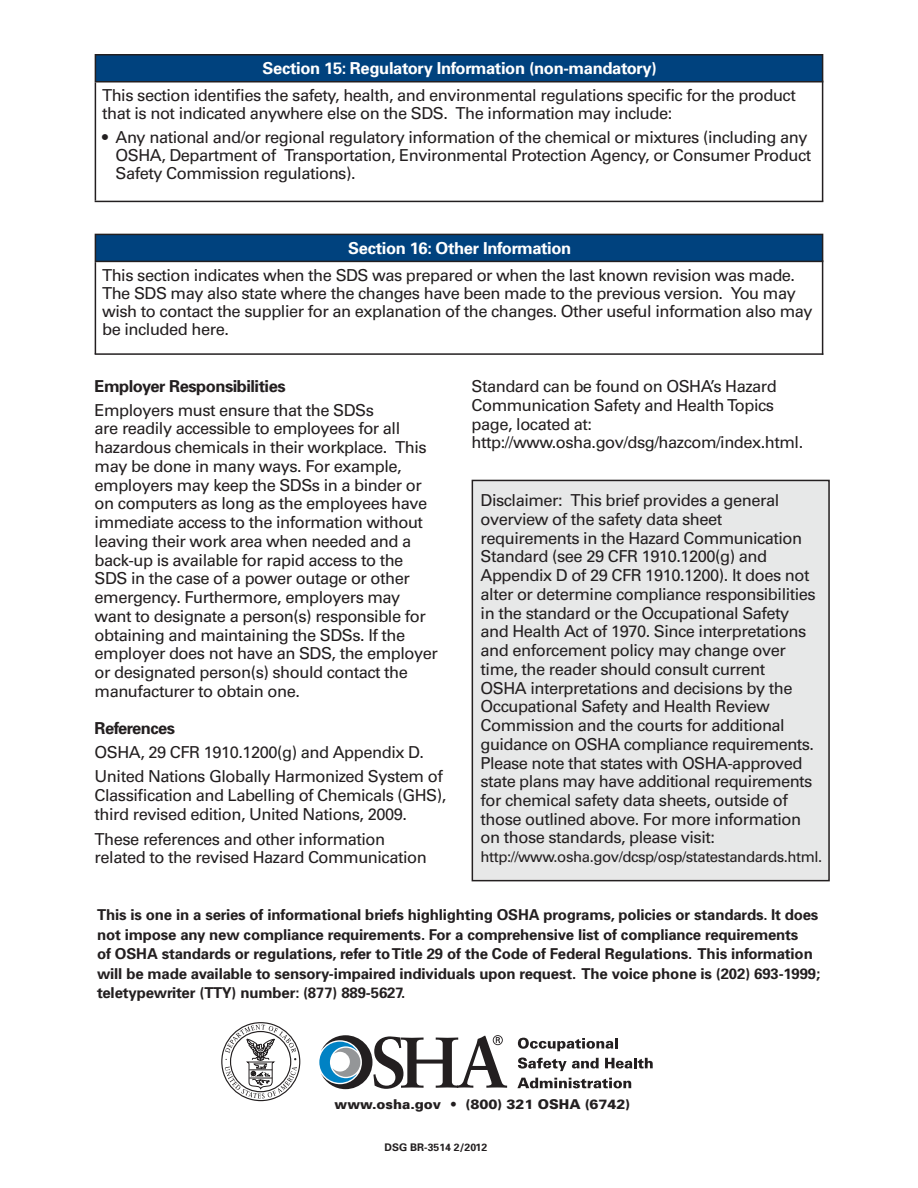
<style>
.page{position:relative;width:918px;height:1188px;background:#fff}
.page>*{position:absolute;margin:0;border:0;box-sizing:border-box;transform-origin:0 0}
.t1{font:16.5px/18.8px "Univers";letter-spacing:-.03em;color:#231f20}
.t2{font:700 16.5px "Univers";letter-spacing:-.02em;color:#fff}
.t3{font:700 16.5px "Univers";letter-spacing:-.03em;color:#231f20}
.t4{font:700 15px/19.5px "Univers";letter-spacing:-.01em;color:#231f20}
.t5{font:15px "Univers";letter-spacing:-.03em;color:#231f20}
.t6{font:900 13.5px "Univers";color:#231f20}
.t7{font:700 10.5px "Univers";color:#231f20}
</style>
<div class="page">
<div style="left:472px;top:480px;width:357px;height:401px;background:#e7e8e8"></div>
<div style="left:472px;top:480px;width:358px;height:401px;border:2px solid #231f20"></div>
<div style="left:95px;top:55px;width:728px;height:27px;background:#00427e"></div>
<div style="left:95px;top:54px;width:728px;height:28px;border:2px solid #231f20"></div>
<hr style="left:95px;top:82px;width:1px;height:119px;background:#231f20">
<hr style="left:822px;top:81px;width:1px;height:120px;background:#231f20">
<hr style="left:95px;top:201px;width:728px;height:1px;background:#231f20">
<div style="left:95px;top:234px;width:728px;height:27px;background:#00427e"></div>
<div style="left:95px;top:234px;width:728px;height:28px;border:2px solid #231f20"></div>
<hr style="left:95px;top:262px;width:1px;height:92px;background:#231f20">
<hr style="left:822px;top:260px;width:1px;height:95px;background:#231f20">
<hr style="left:95px;top:353px;width:728px;height:2px;background:#231f20">
<svg style="left:222px;top:1023px;width:78px;height:78px"></svg>
<div style="left:221px;top:1022px;width:79px;height:79px;border:1px solid #231f20;border-radius:50%"></div>
<svg style="left:225px;top:1025px;width:72px;height:73px"></svg>
<svg style="left:517px;top:1078px;width:114px;height:10px"></svg>
<svg style="left:518px;top:1058px;width:81px;height:13px"></svg>
<svg style="left:605px;top:1058px;width:48px;height:11px"></svg>
<svg style="left:518px;top:1038px;width:100px;height:13px"></svg>
<svg style="left:319px;top:1035px;width:188px;height:54px"></svg>
<h2 class="t2" style="left:263px;top:58px;width:396px">Section 15: Regulatory Information (non-mandatory)</h2>
<p class="t1" style="left:102px;top:87px;width:695px;line-height:18px">This section identifies the safety, health, and environmental regulations specific for the product that is not indicated anywhere else on the SDS. The information may include:</p>
<p class="t1" style="left:116px;top:129px;width:697px;line-height:18px;text-indent:-14px">• Any national and/or regional regulatory information of the chemical or mixtures (including any<br>OSHA, Department of Transportation, Environmental Protection Agency, or Consumer Product<br>Safety Commission regulations).</p>
<h2 class="t2" style="left:348px;top:238px;width:225px">Section 16: Other Information</h2>
<p class="t1" style="left:102px;top:266px;width:712px;line-height:18px">This section indicates when the SDS was prepared or when the last known revision was made.<br>The SDS may also state where the changes have been made to the previous version. You may wish to contact the supplier for an explanation of the changes. Other useful information also may be included here.</p>
<h3 class="t3" style="left:95px;top:376px;width:193px">Employer Responsibilities</h3>
<p class="t1" style="left:95px;top:401px;width:345px">Employers must ensure that the SDSs<br>are readily accessible to employees for all hazardous chemicals in their workplace. This may be done in many ways. For example, employers may keep the SDSs in a binder or on computers as long as the employees have immediate access to the information without leaving their work area when needed and a back-up is available for rapid access to the SDS in the case of a power outage or other emergency. Furthermore, employers may want to designate a person(s) responsible for obtaining and maintaining the SDSs. If the employer does not have an SDS, the employer or designated person(s) should contact the manufacturer to obtain one.</p>
<h3 class="t3" style="left:95px;top:718px;width:82px">References</h3>
<p class="t1" style="left:95px;top:742px;width:331px">OSHA, 29 CFR 1910.1200(g) and Appendix D.</p>
<p class="t1" style="left:95px;top:767px;width:353px">United Nations Globally Harmonized System of<br>Classification and Labelling of Chemicals (GHS), third revised edition, United Nations, 2009.</p>
<p class="t1" style="left:95px;top:829px;width:334px">These references and other information related to the revised Hazard Communication</p>
<p class="t1" style="left:472px;top:377px;width:333px">Standard can be found on OSHA’s Hazard Communication Safety and Health Topics page, located at: http://www.osha.gov/dsg/hazcom/index.html.</p>
<p class="t1" style="left:481px;top:491px;width:337px">Disclaimer: This brief provides a general overview of the safety data sheet requirements in the Hazard Communication Standard (see 29 CFR 1910.1200(g) and Appendix D of 29 CFR 1910.1200). It does not alter or determine compliance responsibilities in the standard or the Occupational Safety and Health Act of 1970. Since interpretations and enforcement policy may change over time, the reader should consult current<br>OSHA interpretations and decisions by the Occupational Safety and Health Review Commission and the courts for additional guidance on OSHA compliance requirements.<br>Please note that states with OSHA-approved state plans may have additional requirements for chemical safety data sheets, outside of those outlined above. For more information on those standards, please visit:</p>
<p class="t5" style="left:481px;top:848px;width:343px">http://www.osha.gov/dcsp/osp/statestandards.html.</p>
<p class="t4" style="left:97px;top:905px;width:725px">This is one in a series of informational briefs highlighting OSHA programs, policies or standards. It does not impose any new compliance requirements. For a comprehensive list of compliance requirements<br>of OSHA standards or regulations, refer to Title 29 of the Code of Federal Regulations. This information will be made available to sensory-impaired individuals upon request. The voice phone is (202) 693-1999; teletypewriter (TTY) number: (877) 889-5627.</p>
<p class="t6" style="left:335px;top:1096px;width:297px">www.osha.gov • (800) 321 OSHA (6742)</p>
<p class="t7" style="left:385px;top:1141px;width:104px">DSG BR-3514 2/2012</p>
</div>
